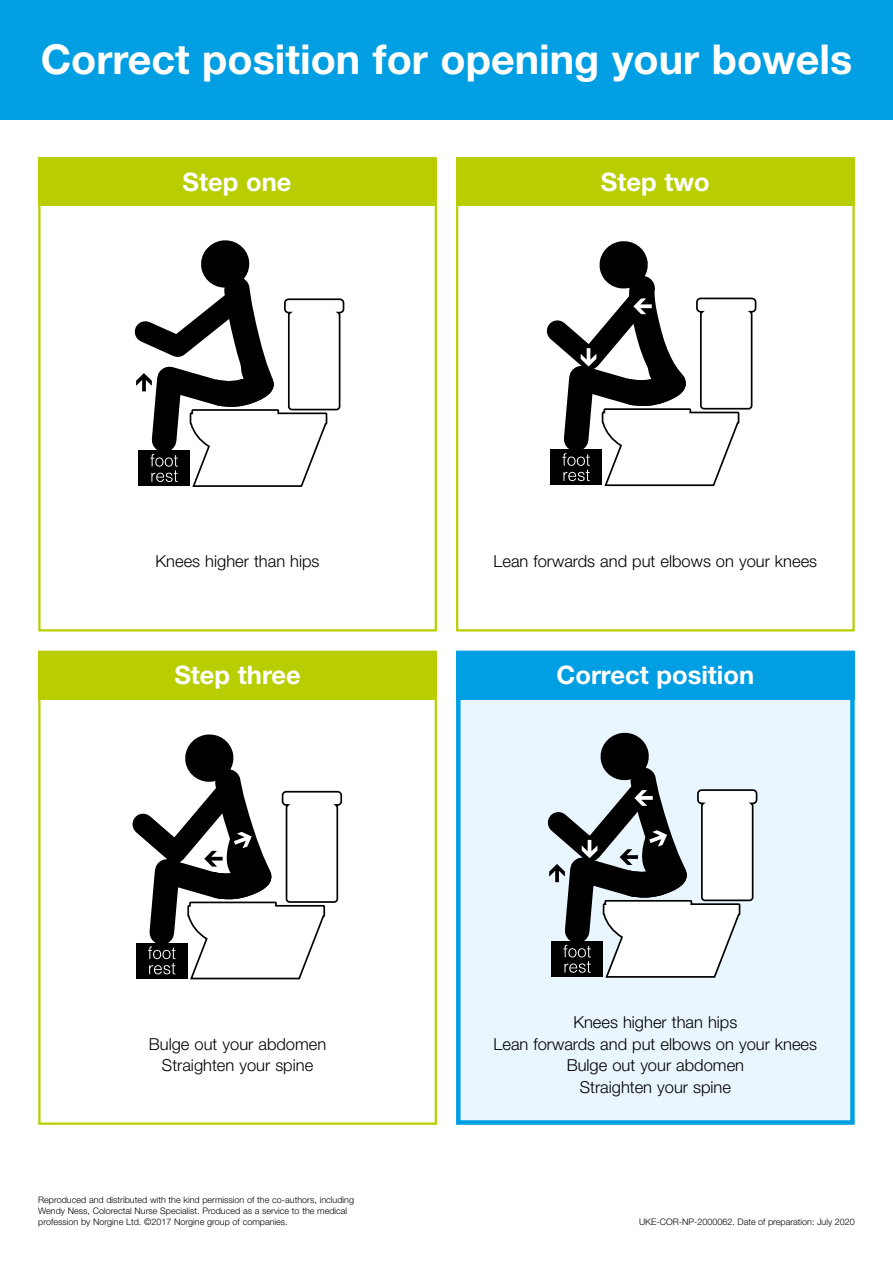
<style>
.page{position:relative;width:893px;height:1263px;background:#fff}
.page>*{position:absolute;margin:0;border:0;box-sizing:border-box;transform-origin:0 0}
.t1{font:700 41.25px "Helvetica Neue";color:#fff}
.t2{font:700 25.5px "Helvetica Neue";color:#fff}
.t3{font:300 16.5px/21.9px "Helvetica Neue";color:#000;text-align:center}
.t4{font:300 9px/10.8px "Helvetica Neue";color:#000}
</style>
<div class="page">
<div style="left:458px;top:653px;width:394px;height:469px;background:#eaf6fe"></div>
<svg style="left:547px;top:732px;width:210px;height:246px"></svg>
<div style="left:456px;top:651px;width:399px;height:474px;border:4px solid #009ee3"></div>
<div style="left:456px;top:651px;width:399px;height:48px;background:#009ee3"></div>
<div style="left:38px;top:651px;width:399px;height:48px;background:#b9ce00"></div>
<div style="left:38px;top:157px;width:398px;height:49px;background:#b9ce00"></div>
<div style="left:456px;top:157px;width:399px;height:49px;background:#b9ce00"></div>
<svg style="left:132px;top:734px;width:211px;height:246px"></svg>
<div style="left:38px;top:651px;width:399px;height:474px;border:2px solid #b9ce00"></div>
<div style="left:0;top:0;width:893px;height:119px;background:#009ee3"></div>
<svg style="left:135px;top:240px;width:210px;height:247px"></svg>
<div style="left:38px;top:157px;width:399px;height:474px;border:2px solid #b9ce00"></div>
<svg style="left:546px;top:241px;width:211px;height:246px"></svg>
<div style="left:456px;top:157px;width:399px;height:474px;border:2px solid #b9ce00"></div>
<h1 class="t1" style="left:41px;top:34px;width:813px">Correct position for opening your bowels</h1>
<h2 class="t2" style="left:183px;top:166px;width:110px">Step one</h2>
<h2 class="t2" style="left:601px;top:166px;width:110px">Step two</h2>
<h3 class="t3" style="left:156px;top:550px;width:165px">Knees higher than hips</h3>
<h3 class="t3" style="left:494px;top:550px;width:325px">Lean forwards and put elbows on your knees</h3>
<h2 class="t2" style="left:174px;top:659px;width:128px">Step three</h2>
<h2 class="t2" style="left:557px;top:659px;width:199px">Correct position</h2>
<h3 class="t3" style="left:149px;top:1032px;width:179px">Bulge out your abdomen<br>Straighten your spine</h3>
<p class="t4" style="left:38px;top:1194px;width:317px">Reproduced and distributed with the kind permission of the co-authors, including<br>Wendy Ness, Colorectal Nurse Specialist. Produced as a service to the medical profession by Norgine Ltd. ©2017 Norgine group of companies.</p>
<h3 class="t3" style="left:494px;top:1010px;width:325px">Knees higher than hips<br>Lean forwards and put elbows on your knees<br>Bulge out your abdomen<br>Straighten your spine</h3>
<p class="t4" style="left:639px;top:1216px;width:217px">UKE-COR-NP-2000062. Date of preparation: July 2020</p>
</div>
